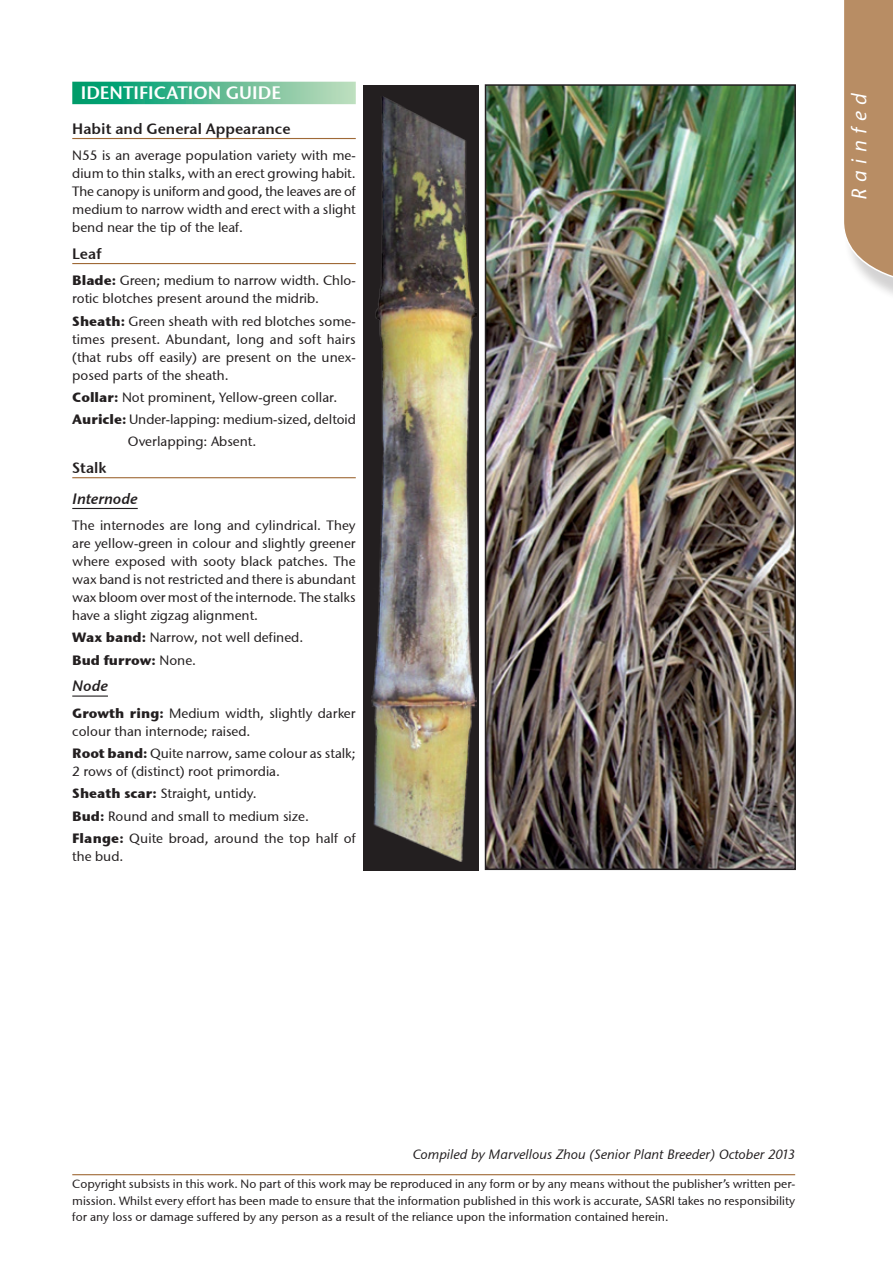
<style>
.page{position:relative;width:893px;height:1263px;background:#fff}
.page>*{position:absolute;margin:0;border:0;box-sizing:border-box;transform-origin:0 0}
.t1{font:italic 21px "Stone Sans ITCTT Medium";letter-spacing:.31em;color:#fff}
.Paragraph_Style_1{font:18px "Stone Sans Semi ITCTT";color:#fff}
.Paragraph_Style_2{font:15px "Stone Sans Semi ITCTT";color:#231f20}
.Paragraph_Style_3{font:15px "Stone Sans Semi ITCTT Italic";color:#231f20}
.Body_text{font:13.5px/18px "Stone Sans ITCTT Medium";color:#231f20}
.Body_text-2{font:italic 13.5px "Stone Sans ITCTT Medium";color:#231f20}
.Body_text-3{font:13.5px "Stone Sans ITCTT Bold";color:#231f20}
.copyright_note{font:12px/16.5px "Stone Sans ITCTT Medium";color:#231f20;text-align:justify}
.s1{font-family:"Stone Sans ITCTT Bold"}
.s2{font-family:"Stone Sans ITCTT Medium"}
</style>
<div class="page">
<hr style="left:72px;top:1174px;width:723px;height:1px;background:#9f6936">
<div style="left:72px;top:82px;width:284px;height:22px;background:linear-gradient(to right,#009767,#c3dcbd)"></div>
<hr style="left:72px;top:138px;width:284px;height:1px;background:#9f6936">
<hr style="left:72px;top:263px;width:284px;height:1px;background:#9f6936">
<hr style="left:72px;top:477px;width:284px;height:1px;background:#9f6936">
<hr style="left:72px;top:508px;width:66px;height:1px;background:#231f20">
<hr style="left:72px;top:695px;width:36px;height:2px;background:#231f20">
<div style="left:363px;top:85px;width:115px;height:785px;background:#231f20"></div>
<img style="left:372px;top:96px;width:104px;height:765px">
<img style="left:488px;top:87px;width:305px;height:780px">
<div style="left:485px;top:84px;width:311px;height:786px;border:2px solid #231f20"></div>
<div style="left:843px;top:0;width:50px;height:308px;background:#231f20;opacity:.2"></div>
<svg style="left:843px;top:0;width:50px;height:284px;background:#be9772"></svg>
<p class="Paragraph_Style_1" style="left:81px;top:81px;width:202px">IDENTIFICATION GUIDE</p>
<p class="Paragraph_Style_2" style="left:72px;top:119px;width:220px">Habit and General Appearance</p>
<p class="Body_text" style="left:72px;top:146px;width:285px;text-align:justify">N55 is an average population variety with me&shy;dium to thin stalks, with an erect growing habit.<br>The canopy is uniform and good, the leaves are of medium to narrow width and erect with a slight bend near the tip of the leaf.</p>
<p class="Paragraph_Style_2" style="left:72px;top:244px;width:31px">Leaf</p>
<p class="Body_text" style="left:72px;top:271px;width:285px"><span class="s1">Blade:</span> Green; medium to narrow width. Chlo&shy;rotic blotches present around the midrib.</p>
<p class="Body_text" style="left:72px;top:312px;width:285px;text-align:justify"><span class="s1">Sheath:</span> Green sheath with red blotches some&shy;times present. Abundant, long and soft hairs (that rubs off easily) are present on the unex&shy;posed parts of the sheath.</p>
<p class="Body_text" style="left:72px;top:388px;width:267px"><span class="s1">Collar:</span> Not prominent, Yellow-green collar.</p>
<p class="Body_text" style="left:72px;top:410px;width:285px"><span class="s1">Auricle:</span> Under-lapping: medium-sized, deltoid</p>
<p class="Body_text" style="left:128px;top:433px;width:130px">Overlapping: Absent.</p>
<p class="Paragraph_Style_2" style="left:72px;top:458px;width:36px">Stalk</p>
<p class="Paragraph_Style_3" style="left:72px;top:489px;width:67px">Internode</p>
<p class="Body_text" style="left:72px;top:516px;width:285px;text-align:justify">The internodes are long and cylindrical. They are yellow-green in colour and slightly greener where exposed with sooty black patches. The wax band is not restricted and there is abundant wax bloom over most of the internode. The stalks have a slight zigzag alignment.</p>
<p class="Body_text" style="left:72px;top:629px;width:232px"><span class="s1">Wax band:</span> Narrow, not well defined.</p>
<p class="Body_text-3" style="left:72px;top:651px;width:125px">Bud furrow: <span class="s2">None.</span></p>
<p class="Paragraph_Style_3" style="left:72px;top:677px;width:37px">Node</p>
<p class="Body_text" style="left:72px;top:704px;width:285px"><span class="s1">Growth ring:</span> Medium width, slightly darker colour than internode; raised.</p>
<p class="Body_text" style="left:72px;top:744px;width:285px"><span class="s1">Root band:</span> Quite narrow, same colour as stalk;<br>2 rows of (distinct) root primordia.</p>
<p class="Body_text" style="left:72px;top:784px;width:186px"><span class="s1">Sheath scar:</span> Straight, untidy.</p>
<p class="Body_text" style="left:72px;top:807px;width:238px"><span class="s1">Bud:</span> Round and small to medium size.</p>
<p class="Body_text" style="left:72px;top:829px;width:285px"><span class="s1">Flange:</span> Quite broad, around the top half of the bud.</p>
<p class="t1" style="left:846px;top:200px;width:108px;rotate:-90deg">Rainfed</p>
<p class="Body_text-2" style="left:413px;top:1146px;width:384px">Compiled by Marvellous Zhou (Senior Plant Breeder) October 2013</p>
<p class="copyright_note" style="left:72px;top:1175px;width:724px">Copyright subsists in this work. No part of this work may be reproduced in any form or by any means without the publisher’s written per&shy;mission. Whilst every effort has been made to ensure that the information published in this work is accurate, SASRI takes no responsibility for any loss or damage suffered by any person as a result of the reliance upon the information contained herein.</p>
</div>
